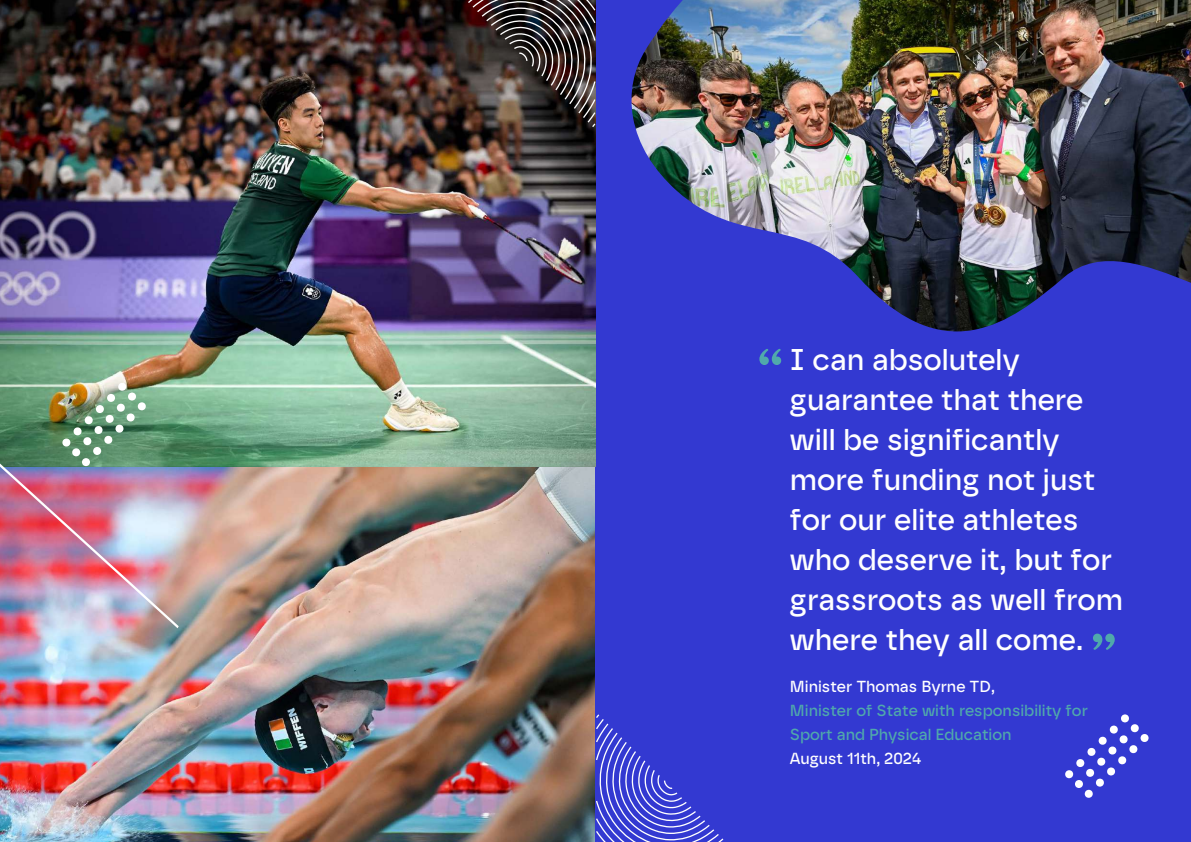
<style>
.page{position:relative;width:1191px;height:842px;background:#fff}
.page>*{position:absolute;margin:0;border:0;box-sizing:border-box;transform-origin:0 0}
.t1{font:72px "Delacroix";color:#50a9ab}
.t2{font:500 30px/40px "Safiro";color:#fff}
.t3{font:500 16px/24px "Safiro";color:#50a9ab}
.t4{font:500 16px "Safiro";color:#fff}
</style>
<div class="page">
<img style="left:0;top:466px;width:595px;height:376px">
<div style="left:595px;top:0;width:596px;height:842px;background:#3339d1"></div>
<svg style="left:1065px;top:714px;width:84px;height:84px"></svg>
<svg style="left:596px;top:714px;width:127px;height:128px"></svg>
<img style="left:631px;top:0;width:560px;height:331px">
<img style="left:0;top:0;width:595px;height:466px">
<svg style="left:468px;top:0;width:127px;height:127px"></svg>
<img style="left:0;top:382px;width:179px;height:246px">
<h1 class="t1" style="left:756px;top:333px;width:32px">“</h1>
<p class="t2" style="left:790px;top:340px;width:335px">I can absolutely guarantee that there will be significantly more funding not just for our elite athletes who deserve it, but for grassroots as well from where they all come.</p>
<h1 class="t1" style="left:1088px;top:619px;width:33px">”</h1>
<p class="t4" style="left:790px;top:677px;width:206px">Minister Thomas Byrne TD,</p>
<p class="t3" style="left:790px;top:698px;width:299px">Minister of State with responsibility for<br>Sport and Physical Education</p>
<p class="t4" style="left:790px;top:749px;width:133px">August 11th, 2024</p>
</div>
